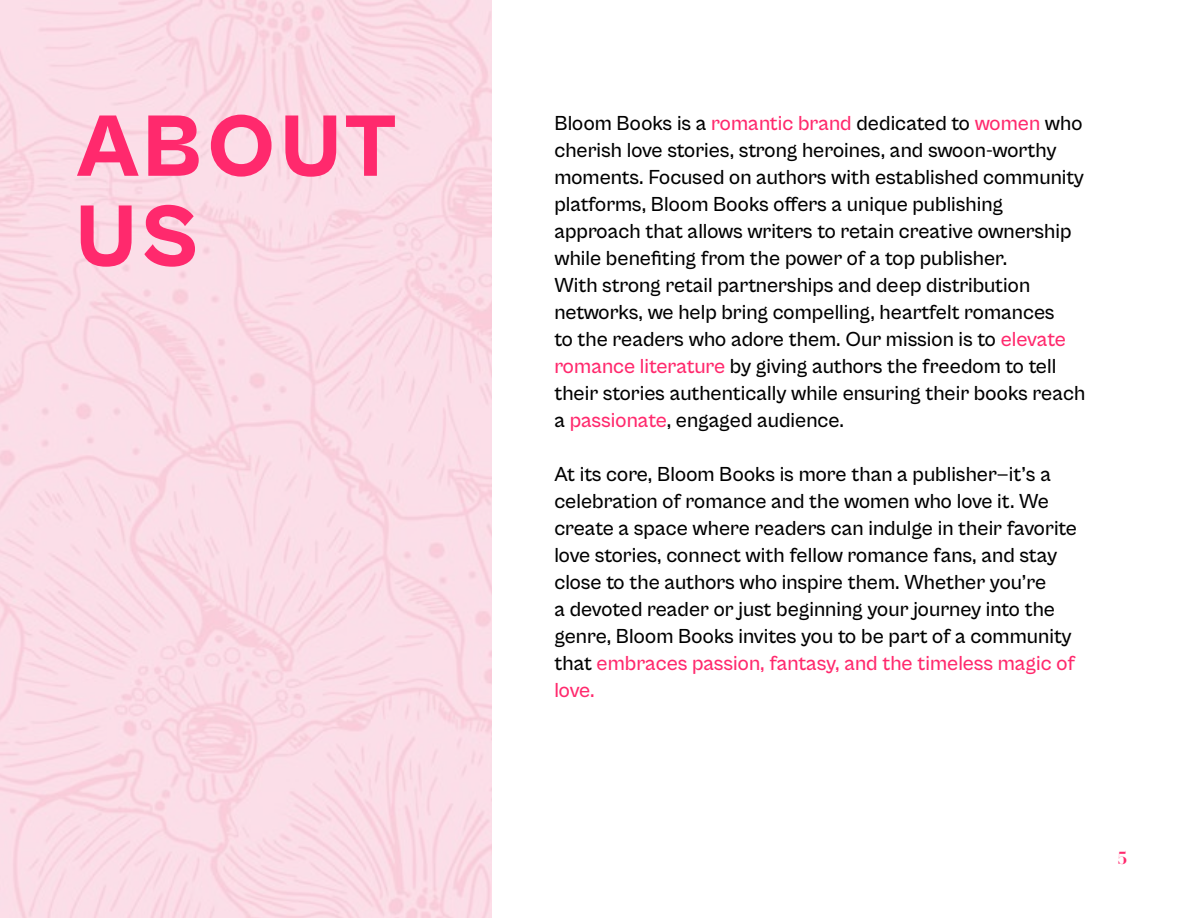
<style>
.page{position:relative;width:1188px;height:918px;background:#fff}
.page>*{position:absolute;margin:0;border:0;box-sizing:border-box;transform-origin:0 0}
.t1{font:800 90px/90px "Cabinet Grotesk";letter-spacing:.06em;color:#ff296d}
.t2{font:500 21px/27px "Cabinet Grotesk";color:#000}
.t3{font:18px "Stardom";color:#ff296d}
.s1{color:#ff296d}
</style>
<div class="page">
<h1 class="t1" style="left:76px;top:103px;width:321px">ABOUT<br>US</h1>
<p class="t2" style="left:554px;top:110px;width:532px">Bloom Books is a <span class="s1">romantic brand</span> dedicated to <span class="s1">women</span> who cherish love stories, strong heroines, and swoon-worthy moments. Focused on authors with established community platforms, Bloom Books offers a unique publishing approach that allows writers to retain creative ownership while benefiting from the power of a top publisher.<br>With strong retail partnerships and deep distribution networks, we help bring compelling, heartfelt romances<br>to the readers who adore them. Our mission is to <span class="s1">elevate romance literature</span> by giving authors the freedom to tell their stories authentically while ensuring their books reach a <span class="s1">passionate</span>, engaged audience.</p>
<p class="t2" style="left:554px;top:461px;width:524px">At its core, Bloom Books is more than a publisher—it’s a celebration of romance and the women who love it. We create a space where readers can indulge in their favorite love stories, connect with fellow romance fans, and stay close to the authors who inspire them. Whether you’re<br>a devoted reader or just beginning your journey into the genre, Bloom Books invites you to be part of a community that <span class="s1">embraces passion, fantasy, and the timeless magic of love.</span></p>
<p class="t3" style="left:1118px;top:847px;width:11px">5</p>
</div>
